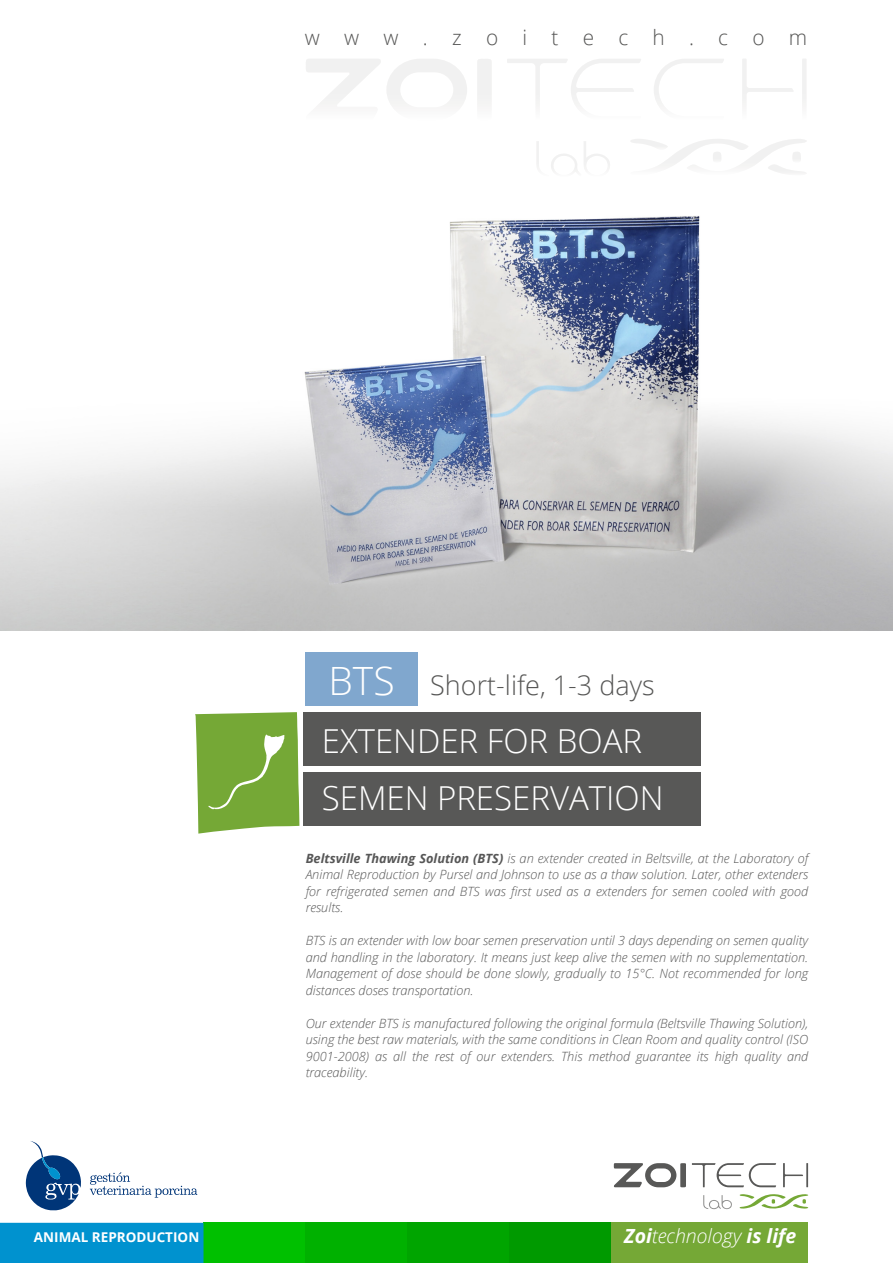
<style>
.page{position:relative;width:893px;height:1263px;background:#fff}
.page>*{position:absolute;margin:0;border:0;box-sizing:border-box;transform-origin:0 0}
.t1{font:300 33px/57px "Open Sans";color:#fff}
.t2{font:300 27px "Open Sans";color:#575756}
.t3{font:300 21px "Open Sans";letter-spacing:1.165em;color:#575756}
.t4{font:italic 300 19.5px "Open Sans";color:#fff}
.t5{font:700 13.5px "Open Sans";color:#fff}
.t6{font:italic 300 12.75px/16.5px "Open Sans";color:#575757;text-align:justify}
.s1{font-size:39px;color:#fff}
.s2{font-weight:700}
</style>
<div class="page">
<img style="left:0;top:216px;width:893px;height:414px">
<svg style="left:613px;top:1163px;width:73px;height:24px"></svg>
<svg style="left:692px;top:1163px;width:84px;height:24px"></svg>
<svg style="left:783px;top:1163px;width:25px;height:24px"></svg>
<svg style="left:703px;top:1195px;width:29px;height:15px"></svg>
<svg style="left:740px;top:1194px;width:69px;height:15px"></svg>
<div style="left:204px;top:1223px;width:102px;height:40px;background:#00c000"></div>
<div style="left:306px;top:1223px;width:102px;height:40px;background:#00b100"></div>
<div style="left:408px;top:1223px;width:102px;height:40px;background:#00a500"></div>
<div style="left:510px;top:1223px;width:102px;height:40px;background:#009a00"></div>
<div style="left:612px;top:1223px;width:196px;height:40px;background:#75a836"></div>
<div style="left:0;top:1223px;width:204px;height:40px;background:#0092cf"></div>
<svg style="left:90px;top:1172px;width:108px;height:26px"></svg>
<svg style="left:26px;top:1141px;width:55px;height:69px"></svg>
<div style="left:305px;top:653px;width:113px;height:53px;background:#80a7ce"></div>
<svg style="left:742px;top:59px;width:51px;height:46px"></svg>
<svg style="left:802px;top:59px;width:4px;height:46px"></svg>
<svg style="left:306px;top:59px;width:161px;height:47px"></svg>
<svg style="left:477px;top:59px;width:15px;height:47px"></svg>
<svg style="left:507px;top:59px;width:134px;height:47px"></svg>
<svg style="left:654px;top:59px;width:70px;height:47px"></svg>
<svg style="left:537px;top:141px;width:73px;height:31px"></svg>
<svg style="left:631px;top:139px;width:175px;height:34px"></svg>
<svg style="left:195px;top:712px;width:104px;height:122px;background:#85b24e"></svg>
<div style="left:303px;top:712px;width:398px;height:53px;background:#585857"></div>
<div style="left:303px;top:772px;width:398px;height:53px;background:#585857"></div>
<h3 class="t3" style="left:305px;top:23px;width:504px">www.zoitech.com</h3>
<h2 class="t2" style="left:328px;top:666px;width:328px"><span class="s1">BTS</span> Short-life, 1-3 days</h2>
<h1 class="t1" style="left:322px;top:712px;width:343px">EXTENDER FOR BOAR<br>SEMEN PRESERVATION</h1>
<p class="t6" style="left:306px;top:850px;width:504px"><span class="s2">Beltsville Thawing Solution (BTS)</span> is an extender created in Beltsville, at the Laboratory of Animal Reproduction by Pursel and Johnson to use as a thaw solution. Later, other extenders for refrigerated semen and BTS was first used as a extenders for semen cooled with good results.</p>
<p class="t6" style="left:306px;top:932px;width:504px">BTS is an extender with low boar semen preservation until 3 days depending on semen quality and handling in the laboratory. It means just keep alive the semen with no supplementation.<br>Management of dose should be done slowly, gradually to 15°C. Not recommended for long distances doses transportation.</p>
<p class="t6" style="left:306px;top:1014px;width:504px">Our extender BTS is manufactured following the original formula (Beltsville Thawing Solution), using the best raw materials, with the same conditions in Clean Room and quality control (ISO 9001-2008) as all the rest of our extenders. This method guarantee its high quality and traceability.</p>
<p class="t5" style="left:34px;top:1227px;width:167px">ANIMAL REPRODUCTION</p>
<h3 class="t4" style="left:624px;top:1223px;width:174px"><span class="s2">Zoi</span>technology <span class="s2">is life</span></h3>
</div>
